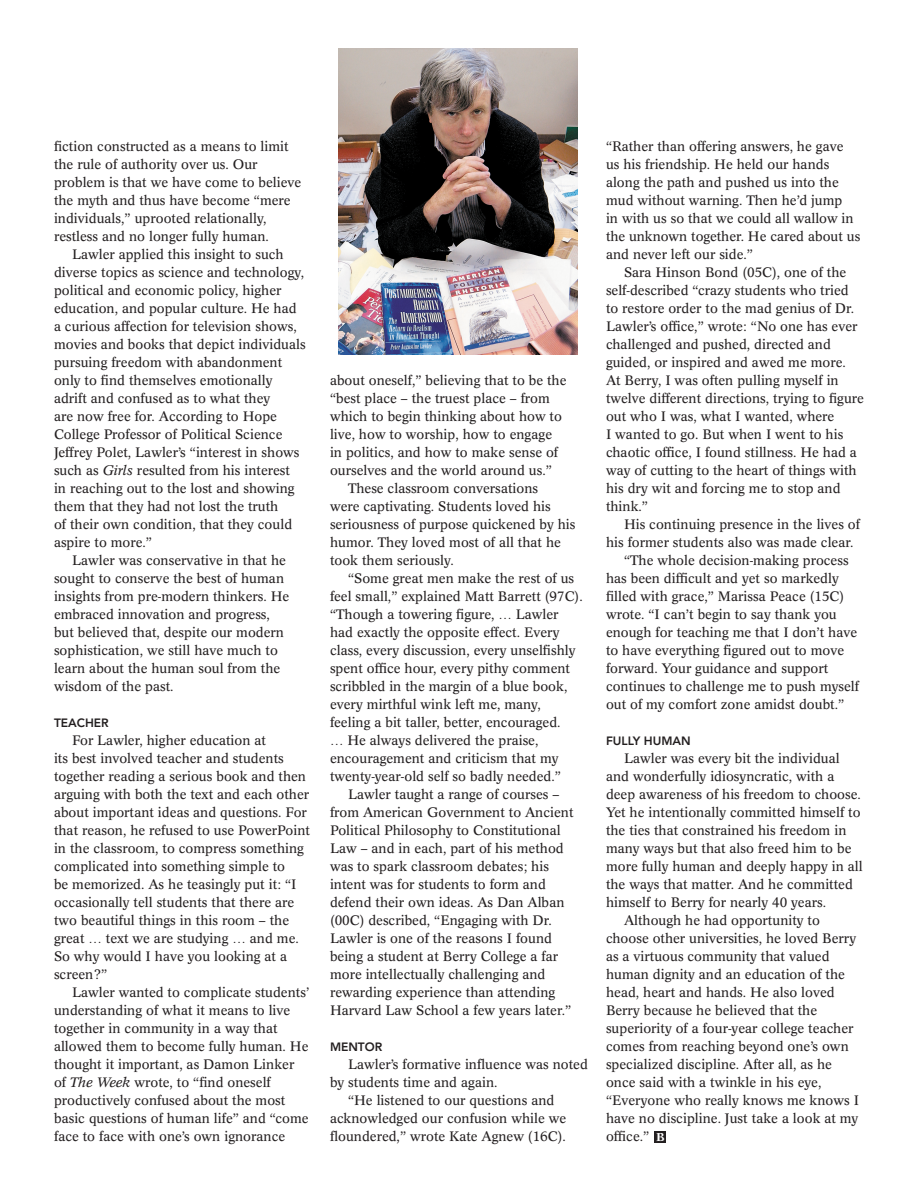
<style>
.page{position:relative;width:918px;height:1188px;background:#fff}
.page>*{position:absolute;margin:0;border:0;box-sizing:border-box;transform-origin:0 0}
.Mag_FeatureBody_ConR{font:13.5px/18px "Concorde BQ";color:#231f20}
.Mag_FeatureSubhead_A{font:800 12px "Avenir LT Std";color:#231f20}
.t1{font:500 11.25px "Concorde BQ";color:#fff}
.s1{font-style:italic}
</style>
<div class="page">
<div style="left:655px;top:1131px;width:11px;height:11px;background:#231f20"></div>
<img style="left:338px;top:49px;width:240px;height:306px">
<p class="Mag_FeatureBody_ConR" style="left:54px;top:137px;width:249px">fiction constructed as a means to limit the rule of authority over us. Our problem is that we have come to believe the myth and thus have become “mere individuals,” uprooted relationally, restless and no longer fully human.</p>
<p class="Mag_FeatureBody_ConR" style="left:54px;top:245px;width:253px;text-indent:18px">Lawler applied this insight to such diverse topics as science and technology, political and economic policy, higher education, and popular culture. He had a curious affection for television shows, movies and books that depict individuals pursuing freedom with abandonment only to find themselves emotionally adrift and confused as to what they<br>are now free for. According to Hope College Professor of Political Science Jeffrey Polet, Lawler’s “interest in shows such as <span class="s1">Girls</span> resulted from his interest<br>in reaching out to the lost and showing them that they had not lost the truth<br>of their own condition, that they could aspire to more.”</p>
<p class="Mag_FeatureBody_ConR" style="left:54px;top:551px;width:237px;text-indent:18px">Lawler was conservative in that he sought to conserve the best of human insights from pre-modern thinkers. He embraced innovation and progress, but believed that, despite our modern sophistication, we still have much to learn about the human soul from the wisdom of the past.</p>
<p class="Mag_FeatureSubhead_A" style="left:54px;top:716px;width:56px">TEACHER</p>
<p class="Mag_FeatureBody_ConR" style="left:54px;top:731px;width:258px;text-indent:18px">For Lawler, higher education at<br>its best involved teacher and students together reading a serious book and then arguing with both the text and each other about important ideas and questions. For that reason, he refused to use PowerPoint in the classroom, to compress something complicated into something simple to<br>be memorized. As he teasingly put it: “I occasionally tell students that there are two beautiful things in this room – the great … text we are studying … and me.<br>So why would I have you looking at a screen?”</p>
<p class="Mag_FeatureBody_ConR" style="left:54px;top:983px;width:257px;text-indent:18px">Lawler wanted to complicate students’ understanding of what it means to live together in community in a way that allowed them to become fully human. He thought it important, as Damon Linker of <span class="s1">The Week</span> wrote, to “find oneself productively confused about the most basic questions of human life” and “come face to face with one’s own ignorance</p>
<p class="Mag_FeatureBody_ConR" style="left:330px;top:372px;width:238px">about oneself,” believing that to be the “best place – the truest place – from which to begin thinking about how to live, how to worship, how to engage in politics, and how to make sense of ourselves and the world around us.”</p>
<p class="Mag_FeatureBody_ConR" style="left:330px;top:480px;width:247px;text-indent:18px">These classroom conversations<br>were captivating. Students loved his seriousness of purpose quickened by his humor. They loved most of all that he took them seriously.</p>
<p class="Mag_FeatureBody_ConR" style="left:330px;top:570px;width:254px;text-indent:18px">“Some great men make the rest of us feel small,” explained Matt Barrett (97C). “Though a towering figure, … Lawler had exactly the opposite effect. Every class, every discussion, every unselfishly spent office hour, every pithy comment scribbled in the margin of a blue book, every mirthful wink left me, many, feeling a bit taller, better, encouraged.<br>… He always delivered the praise, encouragement and criticism that my twenty-year-old self so badly needed.”</p>
<p class="Mag_FeatureBody_ConR" style="left:330px;top:786px;width:245px;text-indent:18px">Lawler taught a range of courses – from American Government to Ancient Political Philosophy to Constitutional Law – and in each, part of his method was to spark classroom debates; his intent was for students to form and defend their own ideas. As Dan Alban (00C) described, “Engaging with Dr.<br>Lawler is one of the reasons I found being a student at Berry College a far more intellectually challenging and rewarding experience than attending Harvard Law School a few years later.”</p>
<p class="Mag_FeatureSubhead_A" style="left:330px;top:1040px;width:54px">MENTOR</p>
<p class="Mag_FeatureBody_ConR" style="left:330px;top:1056px;width:259px;text-indent:18px">Lawler’s formative influence was noted by students time and again.</p>
<p class="Mag_FeatureBody_ConR" style="left:330px;top:1092px;width:238px;text-align:center">“He listened to our questions and acknowledged our confusion while we floundered,” wrote Kate Agnew (16C).</p>
<p class="Mag_FeatureBody_ConR" style="left:606px;top:137px;width:256px">“Rather than offering answers, he gave us his friendship. He held our hands along the path and pushed us into the mud without warning. Then he’d jump<br>in with us so that we could all wallow in the unknown together. He cared about us and never left our side.”</p>
<p class="Mag_FeatureBody_ConR" style="left:606px;top:263px;width:259px;text-indent:18px">Sara Hinson Bond (05C), one of the self-described “crazy students who tried to restore order to the mad genius of Dr.<br>Lawler’s office,” wrote: “No one has ever challenged and pushed, directed and guided, or inspired and awed me more.<br>At Berry, I was often pulling myself in twelve different directions, trying to figure out who I was, what I wanted, where<br>I wanted to go. But when I went to his chaotic office, I found stillness. He had a way of cutting to the heart of things with his dry wit and forcing me to stop and think.”</p>
<p class="Mag_FeatureBody_ConR" style="left:606px;top:515px;width:256px;text-indent:18px">His continuing presence in the lives of his former students also was made clear.</p>
<p class="Mag_FeatureBody_ConR" style="left:606px;top:551px;width:255px;text-indent:18px">“The whole decision-making process has been difficult and yet so markedly filled with grace,” Marissa Peace (15C) wrote. “I can’t begin to say thank you enough for teaching me that I don’t have to have everything figured out to move forward. Your guidance and support continues to challenge me to push myself out of my comfort zone amidst doubt.”</p>
<p class="Mag_FeatureSubhead_A" style="left:606px;top:734px;width:86px">FULLY HUMAN</p>
<p class="Mag_FeatureBody_ConR" style="left:606px;top:749px;width:258px;text-indent:18px">Lawler was every bit the individual and wonderfully idiosyncratic, with a deep awareness of his freedom to choose.<br>Yet he intentionally committed himself to the ties that constrained his freedom in many ways but that also freed him to be more fully human and deeply happy in all the ways that matter. And he committed himself to Berry for nearly 40 years.</p>
<p class="Mag_FeatureBody_ConR" style="left:606px;top:911px;width:255px;text-indent:18px">Although he had opportunity to choose other universities, he loved Berry as a virtuous community that valued human dignity and an education of the head, heart and hands. He also loved Berry because he believed that the superiority of a four-year college teacher comes from reaching beyond one’s own specialized discipline. After all, as he once said with a twinkle in his eye, “Everyone who really knows me knows I have no discipline. Just take a look at my office.”</p>
<p class="t1" style="left:656px;top:1131px;width:10px">B</p>
</div>
